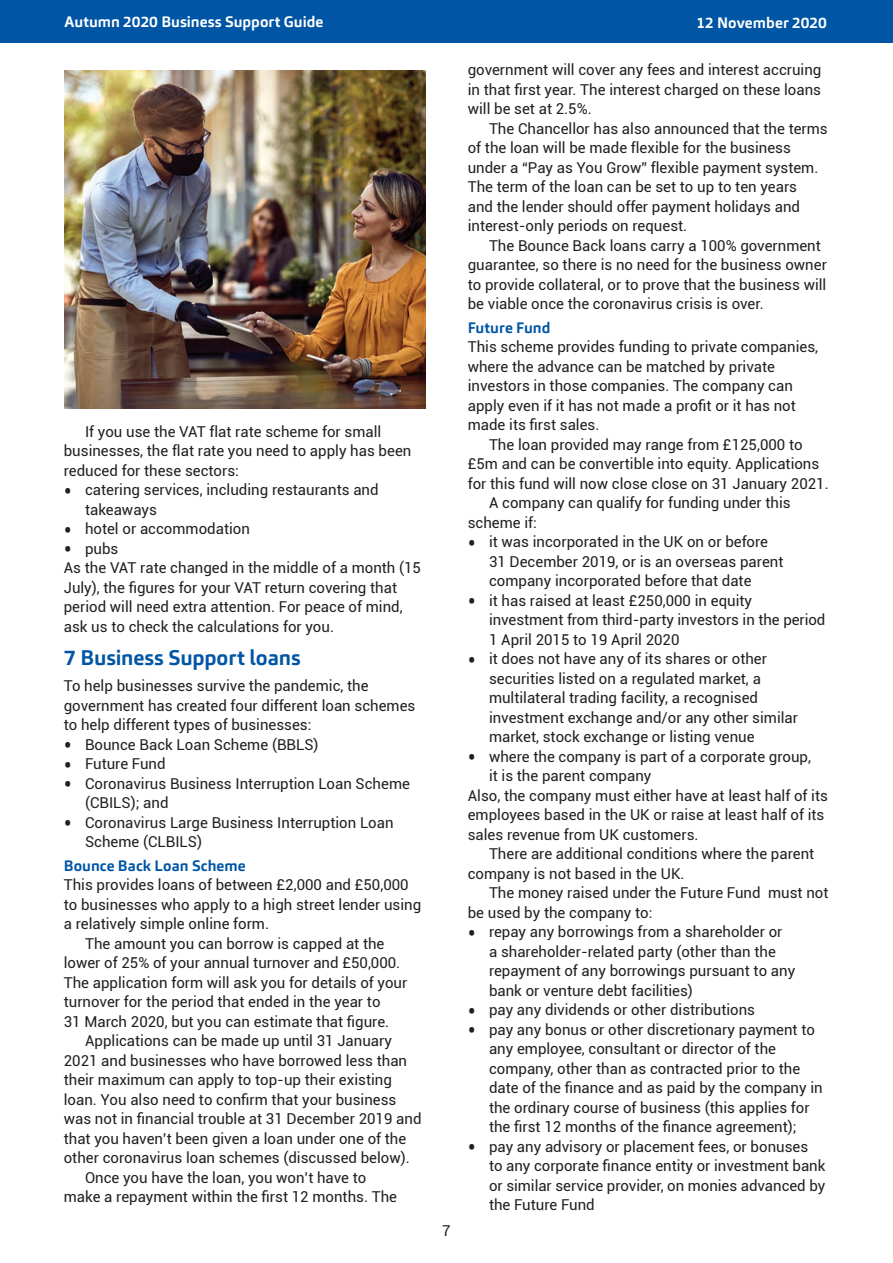
<style>
.page{position:relative;width:893px;height:1263px;background:#fff}
.page>*{position:absolute;margin:0;border:0;box-sizing:border-box;transform-origin:0 0}
.t1{font:700 21px "Carnac";letter-spacing:-.005em;color:#0155a5}
.t2{font:15px/19.5px "Roboto";color:#231f20}
.t3{font:700 15px "Carnac";letter-spacing:.005em;color:#fff}
.t4{font:700 15px "Carnac";letter-spacing:.005em;color:#0155a5}
.s1{font-size:24px}
</style>
<div class="page">
<div style="left:0;top:0;width:893px;height:43px;background:#0155a5"></div>
<img style="left:65px;top:70px;width:360px;height:338px">
<p class="t3" style="left:65px;top:12px;width:260px">Autumn 2020 Business Support Guide</p>
<p class="t3" style="left:696px;top:14px;width:132px">12 November 2020</p>
<p class="t2" style="left:64px;top:421px;width:349px;text-indent:21px">If you use the VAT flat rate scheme for small businesses, the flat rate you need to apply has been reduced for these sectors:</p>
<p class="t2" style="left:85px;top:479px;width:295px;text-indent:-21px"><span class="s1">•</span> catering services, including restaurants and takeaways</p>
<p class="t2" style="left:64px;top:518px;width:188px"><span class="s1">•</span> hotel or accommodation</p>
<p class="t2" style="left:64px;top:538px;width:359px"><span class="s1">•</span> pubs<br>As the VAT rate changed in the middle of a month (15<br>July), the figures for your VAT return covering that period will need extra attention. For peace of mind, ask us to check the calculations for you.</p>
<h1 class="t1" style="left:64px;top:644px;width:238px">7 Business Support loans</h1>
<p class="t2" style="left:64px;top:675px;width:353px">To help businesses survive the pandemic, the government has created four different loan schemes to help different types of businesses:</p>
<p class="t2" style="left:64px;top:734px;width:256px"><span class="s1">•</span> Bounce Back Loan Scheme (BBLS)</p>
<p class="t2" style="left:64px;top:753px;width:103px"><span class="s1">•</span> Future Fund</p>
<p class="t2" style="left:85px;top:773px;width:326px;text-indent:-21px"><span class="s1">•</span> Coronavirus Business Interruption Loan Scheme (CBILS); and</p>
<p class="t2" style="left:85px;top:812px;width:310px;text-indent:-21px"><span class="s1">•</span> Coronavirus Large Business Interruption Loan<br>Scheme (CLBILS)</p>
<p class="t4" style="left:64px;top:856px;width:184px">Bounce Back Loan Scheme</p>
<p class="t2" style="left:64px;top:875px;width:346px">This provides loans of between £2,000 and £50,000</p>
<p class="t2" style="left:64px;top:894px;width:359px">to businesses who apply to a high street lender using</p>
<p class="t2" style="left:64px;top:914px;width:207px">a relatively simple online form.</p>
<p class="t2" style="left:85px;top:933px;width:301px">The amount you can borrow is capped at the</p>
<p class="t2" style="left:64px;top:953px;width:338px">lower of 25% of your annual turnover and £50,000.</p>
<p class="t2" style="left:64px;top:972px;width:345px">The application form will ask you for details of your</p>
<p class="t2" style="left:64px;top:992px;width:318px">turnover for the period that ended in the year to</p>
<p class="t2" style="left:64px;top:1011px;width:327px">31 March 2020, but you can estimate that figure.</p>
<p class="t2" style="left:85px;top:1031px;width:309px">Applications can be made up until 31 January</p>
<p class="t2" style="left:64px;top:1050px;width:345px">2021 and businesses who have borrowed less than</p>
<p class="t2" style="left:64px;top:1070px;width:330px">their maximum can apply to top-up their existing</p>
<p class="t2" style="left:64px;top:1089px;width:334px">loan. You also need to confirm that your business</p>
<p class="t2" style="left:64px;top:1109px;width:359px">was not in financial trouble at 31 December 2019 and</p>
<p class="t2" style="left:64px;top:1128px;width:344px">that you haven’t been given a loan under one of the</p>
<p class="t2" style="left:64px;top:1148px;width:348px">other coronavirus loan schemes (discussed below).</p>
<p class="t2" style="left:85px;top:1167px;width:283px">Once you have the loan, you won’t have to</p>
<p class="t2" style="left:64px;top:1187px;width:335px">make a repayment within the first 12 months. The</p>
<p class="t2" style="left:442px;top:1220px;width:10px">7</p>
<p class="t2" style="left:468px;top:59px;width:355px;text-align:justify">government will cover any fees and interest accruing in that first year. The interest charged on these loans will be set at 2.5%.</p>
<p class="t2" style="left:468px;top:118px;width:362px;text-indent:21px">The Chancellor has also announced that the terms of the loan will be made flexible for the business under a “Pay as You Grow” flexible payment system.<br>The term of the loan can be set to up to ten years<br>and the lender should offer payment holidays and interest-only periods on request.</p>
<p class="t2" style="left:468px;top:235px;width:361px;text-indent:21px">The Bounce Back loans carry a 100% government guarantee, so there is no need for the business owner to provide collateral, or to prove that the business will be viable once the coronavirus crisis is over.</p>
<p class="t4" style="left:468px;top:318px;width:84px">Future Fund</p>
<p class="t2" style="left:468px;top:337px;width:352px">This scheme provides funding to private companies, where the advance can be matched by private investors in those companies. The company can apply even if it has not made a profit or it has not made its first sales.</p>
<p class="t2" style="left:489px;top:434px;width:315px">The loan provided may range from £125,000 to</p>
<p class="t2" style="left:468px;top:454px;width:353px">£5m and can be convertible into equity. Applications</p>
<p class="t2" style="left:468px;top:473px;width:362px">for this fund will now close close on 31 January 2021.</p>
<p class="t2" style="left:489px;top:493px;width:303px">A company can qualify for funding under this</p>
<p class="t2" style="left:468px;top:512px;width:71px">scheme if:</p>
<p class="t2" style="left:489px;top:532px;width:296px;text-indent:-21px"><span class="s1">•</span> it was incorporated in the UK on or before<br>31 December 2019, or is an overseas parent company incorporated before that date</p>
<p class="t2" style="left:489px;top:590px;width:338px;text-indent:-21px"><span class="s1">•</span> it has raised at least £250,000 in equity investment from third-party investors in the period<br>1 April 2015 to 19 April 2020</p>
<p class="t2" style="left:489px;top:649px;width:311px;text-indent:-21px"><span class="s1">•</span> it does not have any of its shares or other securities listed on a regulated market, a multilateral trading facility, a recognised investment exchange and/or any other similar market, stock exchange or listing venue</p>
<p class="t2" style="left:468px;top:746px;width:345px"><span class="s1">•</span> where the company is part of a corporate group,</p>
<p class="t2" style="left:489px;top:766px;width:164px">it is the parent company</p>
<p class="t2" style="left:468px;top:785px;width:362px">Also, the company must either have at least half of its</p>
<p class="t2" style="left:468px;top:805px;width:358px">employees based in the UK or raise at least half of its</p>
<p class="t2" style="left:468px;top:824px;width:232px">sales revenue from UK customers.</p>
<p class="t2" style="left:489px;top:844px;width:327px">There are additional conditions where the parent</p>
<p class="t2" style="left:468px;top:863px;width:218px">company is not based in the UK.</p>
<p class="t2" style="left:489px;top:883px;width:341px">The money raised under the Future Fund must not</p>
<p class="t2" style="left:468px;top:902px;width:186px">be used by the company to:</p>
<p class="t2" style="left:489px;top:922px;width:308px;text-indent:-21px"><span class="s1">•</span> repay any borrowings from a shareholder or<br>a shareholder-related party (other than the repayment of any borrowings pursuant to any bank or venture debt facilities)</p>
<p class="t2" style="left:468px;top:1000px;width:289px"><span class="s1">•</span> pay any dividends or other distributions</p>
<p class="t2" style="left:489px;top:1019px;width:335px;text-indent:-21px"><span class="s1">•</span> pay any bonus or other discretionary payment to any employee, consultant or director of the company, other than as contracted prior to the date of the finance and as paid by the company in the ordinary course of business (this applies for the first 12 months of the finance agreement);</p>
<p class="t2" style="left:489px;top:1136px;width:338px;text-indent:-21px"><span class="s1">•</span> pay any advisory or placement fees, or bonuses to any corporate finance entity or investment bank or similar service provider, on monies advanced by the Future Fund</p>
</div>
